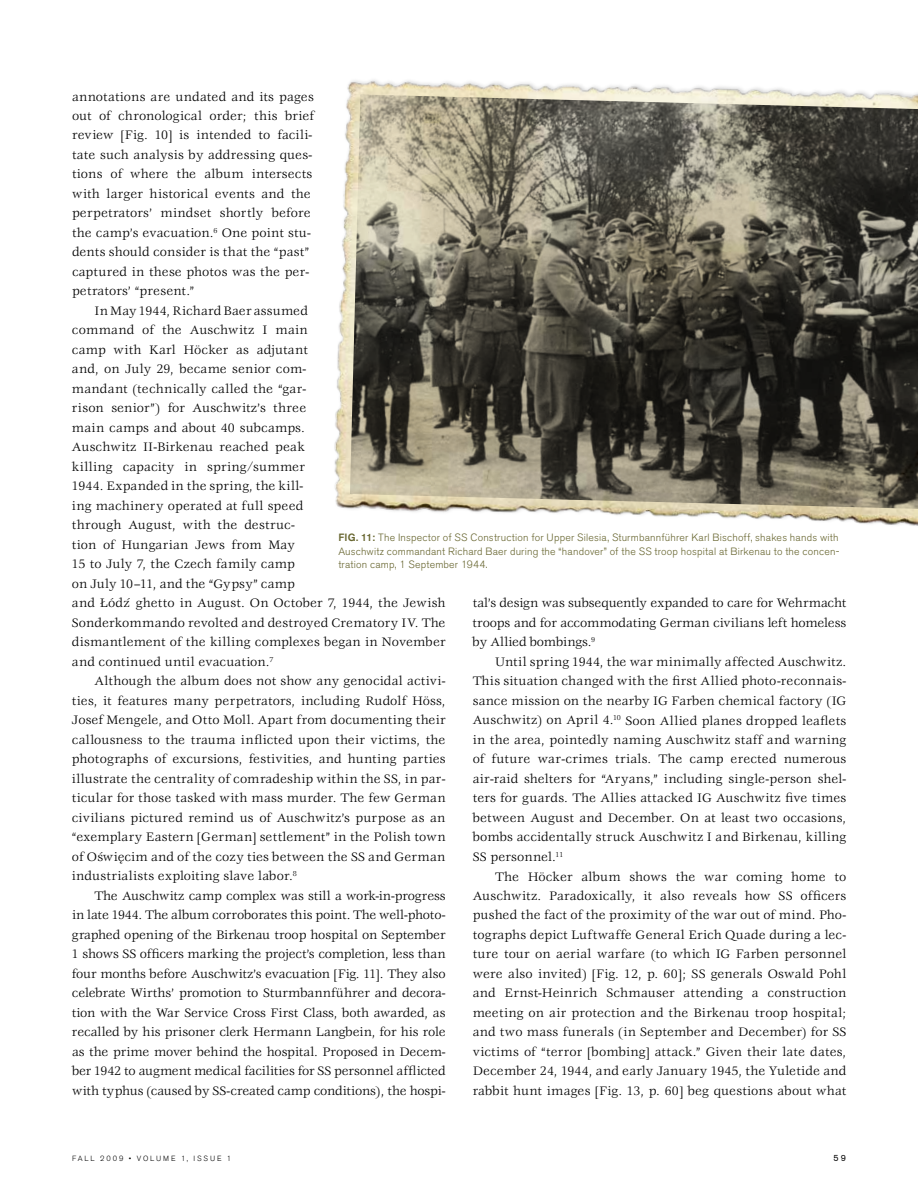
<style>
.page{position:relative;width:918px;height:1188px;background:#fff}
.page>*{position:absolute;margin:0;border:0;box-sizing:border-box;transform-origin:0 0}
.t1{font:13.5px/19.5px "Veljovic";letter-spacing:.01em;color:#000;text-align:justify}
.t2{font:300 10.5px/13.5px "Akzidenz Grotesk BE";letter-spacing:.02em;color:#67652f;text-align:justify}
.t3{font:9px "Akzidenz Grotesk BE";color:#000}
.t4{font:300 7.5px "Akzidenz Grotesk BE";letter-spacing:.25em;color:#000}
.s1{font-weight:500}
</style>
<div class="page">
<img style="left:334px;top:80px;width:584px;height:446px">
<img style="left:350px;top:94px;width:568px;height:415px">
<p class="t1" style="left:72px;top:87px;width:243px;text-align:left">annotations are undated and its pages out of chronological order; this brief review [Fig. 10] is intended to facili&shy;tate such analysis by addressing ques&shy;tions of where the album intersects with larger historical events and the perpetrators’ mindset shortly before the camp’s evacuation.<sup>6</sup> One point stu&shy;dents should consider is that the “past” captured in these photos was the per&shy;petrators’ “present.”</p>
<p class="t1" style="left:72px;top:302px;width:375px;text-align:left;text-indent:23px">In May 1944, Richard Baer assumed<br>command of the Auschwitz I main<br>camp with Karl Höcker as adjutant<br>and, on July 29, became senior com-<br>mandant (technically called the “gar-<br>rison senior”) for Auschwitz’s three<br>main camps and about 40 subcamps.<br>Auschwitz II-Birkenau reached peak<br>killing capacity in spring/summer<br>1944. Expanded in the spring, the kill-<br>ing machinery operated at full speed<br>through August, with the destruc-<br>tion of Hungarian Jews from May<br>15 to July 7, the Czech family camp<br>on July 10–11, and the “Gypsy” camp<br>and Łódz´ ghetto in August. On October 7, 1944, the Jewish Sonderkommando revolted and destroyed Crematory IV. The dismantlement of the killing complexes began in November and continued until evacuation.<sup>7</sup></p>
<p class="t1" style="left:72px;top:672px;width:375px;text-indent:23px">Although the album does not show any genocidal activi&shy;ties, it features many perpetrators, including Rudolf Höss, Josef Mengele, and Otto Moll. Apart from documenting their callousness to the trauma inflicted upon their victims, the photographs of excursions, festivities, and hunting parties illustrate the centrality of comradeship within the SS, in par&shy;ticular for those tasked with mass murder. The few German civilians pictured remind us of Auschwitz’s purpose as an “exemplary Eastern [German] settlement” in the Polish town of Os´wie˛cim and of the cozy ties between the SS and German industrialists exploiting slave labor.<sup>8</sup></p>
<p class="t1" style="left:72px;top:887px;width:375px;text-indent:23px">The Auschwitz camp complex was still a work-in-progress in late 1944. The album corroborates this point. The well-photo&shy;graphed opening of the Birkenau troop hospital on September 1 shows SS officers marking the project’s completion, less than four months before Auschwitz’s evacuation [Fig. 11]. They also celebrate Wirths’ promotion to Sturmbannführer and decora&shy;tion with the War Service Cross First Class, both awarded, as recalled by his prisoner clerk Hermann Langbein, for his role as the prime mover behind the hospital. Proposed in Decem&shy;ber 1942 to augment medical facilities for SS personnel afflicted with typhus (caused by SS-created camp conditions), the hospi-</p>
<p class="t2" style="left:338px;top:531px;width:503px"><span class="s1">FI G. 11:</span> The I nspector of SS Construction for U pper Silesia, Sturmbannführer Karl Bischoff, shakes hands with Auschwitz commandant Richard Baer during the “handover” of the SS troop hospital at Birkenau to the concen&shy;tration camp, 1 September 1944.</p>
<p class="t1" style="left:473px;top:594px;width:375px">tal’s design was subsequently expanded to care for Wehrmacht troops and for accommodating German civilians left homeless by Allied bombings.<sup>9</sup></p>
<p class="t1" style="left:473px;top:653px;width:375px;text-indent:23px">Until spring 1944, the war minimally affected Auschwitz.<br>This situation changed with the first Allied photo-reconnais&shy;sance mission on the nearby IG Farben chemical factory (IG Auschwitz) on April 4.<sup>10</sup> Soon Allied planes dropped leaflets in the area, pointedly naming Auschwitz staff and warning of future war-crimes trials. The camp erected numerous air-raid shelters for “Aryans,” including single-person shel&shy;ters for guards. The Allies attacked IG Auschwitz five times between August and December. On at least two occasions, bombs accidentally struck Auschwitz I and Birkenau, killing SS personnel.<sup>11</sup></p>
<p class="t1" style="left:473px;top:867px;width:375px;text-indent:22px">The Höcker album shows the war coming home to Auschwitz. Paradoxically, it also reveals how SS officers pushed the fact of the proximity of the war out of mind. Pho&shy;tographs depict Luftwaffe General Erich Quade during a lec&shy;ture tour on aerial warfare (to which IG Farben personnel were also invited) [Fig. 12, p. 60]; SS generals Oswald Pohl and Ernst-Heinrich Schmauser attending a construction meeting on air protection and the Birkenau troop hospital; and two mass funerals (in September and December) for SS victims of “terror [bombing] attack.” Given their late dates, December 24, 1944, and early January 1945, the Yuletide and rabbit hunt images [Fig. 13, p. 60] beg questions about what</p>
<p class="t4" style="left:72px;top:1154px;width:161px">fall 2009 • volume 1, issue 1</p>
<p class="t3" style="left:833px;top:1153px;width:14px">59</p>
</div>
